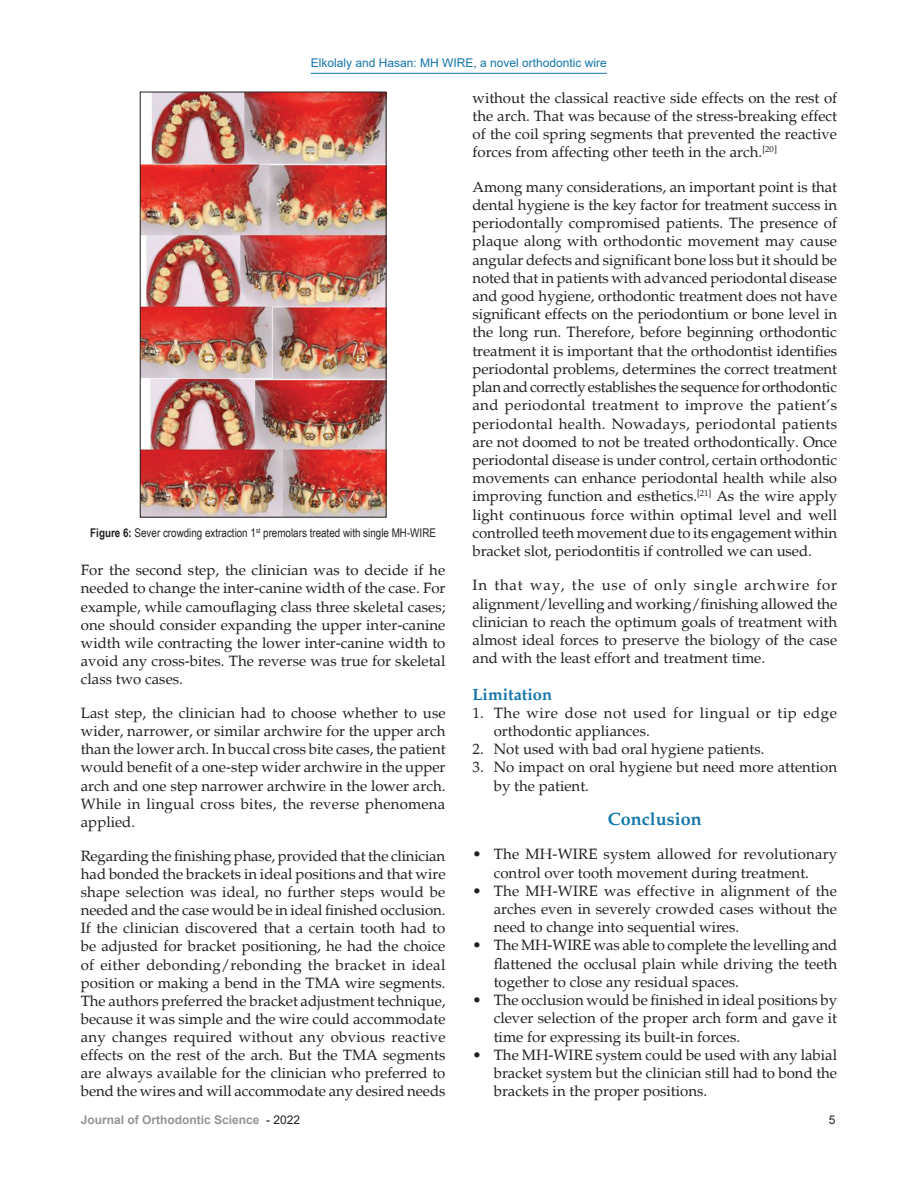
<style>
.page{position:relative;width:918px;height:1188px;background:#fff}
.page>*{position:absolute;margin:0;border:0;box-sizing:border-box;transform-origin:0 0}
.t1{font:700 18px "Palatino";color:#1476ab}
.t2{font:700 16.5px "Palatino";color:#1476ab}
.TX{font:15px/18.1px "Palatino";color:#231f20;text-align:justify}
.L{font:15px/18.1px "Palatino";color:#231f20;text-align:justify}
.L-2{font:15px/18.1px "Palatino";letter-spacing:.035em;color:#231f20}
.LL{font:15px/18.1px "Palatino";color:#231f20}
.FGC{font:12px "Arial Narrow";color:#231f20}
.t3{font:12px "Arial";color:#1476ab}
.t4{font:700 12px "Arial";color:#939598}
.t5{font:12px "Arial";color:#231f20}
.s1{font-weight:700}
.s2{font-weight:400;color:#231f20}
</style>
<div class="page">
<hr style="left:311px;top:73px;width:296px;height:1px;background:#1476ab">
<img style="left:142px;top:94px;width:242px;height:421px">
<p class="t3" style="left:311px;top:55px;width:298px">Elkolaly and Hasan: MH WIRE, a novel orthodontic wire</p>
<p class="FGC" style="left:90px;top:524px;width:347px"><span class="s1">Figure 6:</span> Sever crowding extraction 1<sup>st</sup> premolars treated with single MH‑WIRE</p>
<p class="TX" style="left:81px;top:562px;width:366px">For the second step, the clinician was to decide if he needed to change the inter‑canine width of the case. For example, while camouflaging class three skeletal cases; one should consider expanding the upper inter‑canine width wile contracting the lower inter‑canine width to avoid any cross‑bites. The reverse was true for skeletal class two cases.</p>
<p class="TX" style="left:81px;top:704px;width:366px">Last step, the clinician had to choose whether to use wider, narrower, or similar archwire for the upper arch than the lower arch. In buccal cross bite cases, the patient would benefit of a one‑step wider archwire in the upper arch and one step narrower archwire in the lower arch.<br>While in lingual cross bites, the reverse phenomena applied.</p>
<p class="TX" style="left:81px;top:847px;width:366px">Regarding the finishing phase, provided that the clinician had bonded the brackets in ideal positions and that wire shape selection was ideal, no further steps would be needed and the case would be in ideal finished occlusion.<br>If the clinician discovered that a certain tooth had to be adjusted for bracket positioning, he had the choice of either debonding/rebonding the bracket in ideal position or making a bend in the TMA wire segments.<br>The authors preferred the bracket adjustment technique, because it was simple and the wire could accommodate any changes required without any obvious reactive effects on the rest of the arch. But the TMA segments are always available for the clinician who preferred to bend the wires and will accommodate any desired needs</p>
<p class="TX" style="left:472px;top:89px;width:366px">without the classical reactive side effects on the rest of the arch. That was because of the stress‑breaking effect of the coil spring segments that prevented the reactive forces from affecting other teeth in the arch.<sup>[20]</sup></p>
<p class="TX" style="left:472px;top:178px;width:366px">Among many considerations, an important point is that dental hygiene is the key factor for treatment success in periodontally compromised patients. The presence of plaque along with orthodontic movement may cause angular defects and significant bone loss but it should be noted that in patients with advanced periodontal disease and good hygiene, orthodontic treatment does not have significant effects on the periodontium or bone level in the long run. Therefore, before beginning orthodontic treatment it is important that the orthodontist identifies periodontal problems, determines the correct treatment plan and correctly establishes the sequence for orthodontic and periodontal treatment to improve the patient’s periodontal health. Nowadays, periodontal patients are not doomed to not be treated orthodontically. Once periodontal disease is under control, certain orthodontic movements can enhance periodontal health while also improving function and esthetics.<sup>[21]</sup> As the wire apply light continuous force within optimal level and well controlled teeth movement due to its engagement within bracket slot, periodontitis if controlled we can used.</p>
<p class="TX" style="left:472px;top:577px;width:366px">In that way, the use of only single archwire for alignment/levelling and working/finishing allowed the clinician to reach the optimum goals of treatment with almost ideal forces to preserve the biology of the case and with the least effort and treatment time.</p>
<h2 class="t2" style="left:472px;top:684px;width:81px">Limitation</h2>
<p class="L-2" style="left:494px;top:704px;width:345px;text-indent:-21px">1. The wire dose not used for lingual or tip edge orthodontic appliances.</p>
<p class="L" style="left:472px;top:740px;width:294px">2. Not used with bad oral hygiene patients.</p>
<p class="LL" style="left:494px;top:759px;width:345px;text-indent:-21px">3. No impact on oral hygiene but need more attention by the patient.</p>
<h1 class="t1" style="left:608px;top:808px;width:95px">Conclusion</h1>
<p class="L" style="left:472px;top:846px;width:366px;text-align:center">• The MH‑WIRE system allowed for revolutionary control over tooth movement during treatment.</p>
<p class="L" style="left:494px;top:882px;width:345px;text-indent:-21px">• The MH‑WIRE was effective in alignment of the arches even in severely crowded cases without the need to change into sequential wires.</p>
<p class="L" style="left:494px;top:937px;width:345px;text-indent:-21px">• The MH‑WIRE was able to complete the levelling and flattened the occlusal plain while driving the teeth together to close any residual spaces.</p>
<p class="L" style="left:494px;top:991px;width:345px;text-indent:-21px">• The occlusion would be finished in ideal positions by clever selection of the proper arch form and gave it time for expressing its built‑in forces.</p>
<p class="L" style="left:494px;top:1046px;width:345px;text-indent:-21px">• The MH‑WIRE system could be used with any labial bracket system but the clinician still had to bond the brackets in the proper positions.</p>
<p class="t4" style="left:81px;top:1111px;width:221px">Journal of Orthodontic Science <span class="s2">- 2022</span></p>
<p class="t5" style="left:829px;top:1111px;width:8px">5</p>
</div>
